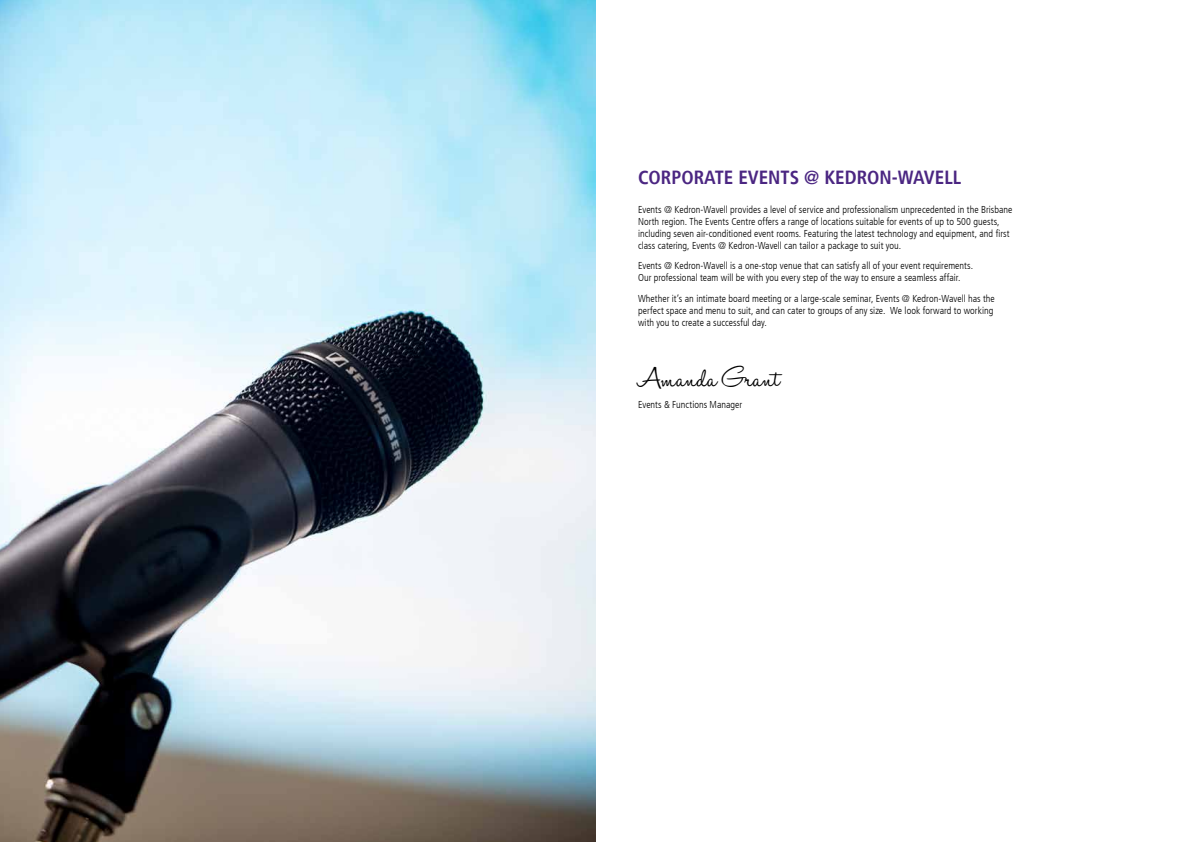
<style>
.page{position:relative;width:1191px;height:842px;background:#fff}
.page>*{position:absolute;margin:0;border:0;box-sizing:border-box;transform-origin:0 0}
.t1{font:32px "Halo Handletter";letter-spacing:.005em;color:#000}
.t2{font:700 condensed 19px "Frutiger LT";color:#4b2682}
.t3{font:300 condensed 10px/12px "Frutiger LT";color:#000}
</style>
<div class="page">
<img style="left:0;top:0;width:595px;height:842px">
<h2 class="t2" style="left:638px;top:166px;width:325px">CORPORATE EVENTS @ KEDRON-WAVELL</h2>
<p class="t3" style="left:638px;top:203px;width:376px">Events @ Kedron-Wavell provides a level of service and professionalism unprecedented in the Brisbane North region. The Events Centre offers a range of locations suitable for events of up to 500 guests, including seven air-conditioned event rooms. Featuring the latest technology and equipment, and first class catering, Events @ Kedron-Wavell can tailor a package to suit you.</p>
<p class="t3" style="left:638px;top:260px;width:336px">Events @ Kedron-Wavell is a one-stop venue that can satisfy all of your event requirements.<br>Our professional team will be with you every step of the way to ensure a seamless affair.</p>
<p class="t3" style="left:638px;top:292px;width:358px">Whether it’s an intimate board meeting or a large-scale seminar, Events @ Kedron-Wavell has the perfect space and menu to suit, and can cater to groups of any size. We look forward to working with you to create a successful day.</p>
<h1 class="t1" style="left:638px;top:361px;width:144px">Amanda Grant</h1>
<p class="t3" style="left:638px;top:398px;width:106px">Events &amp; Functions Manager</p>
</div>
